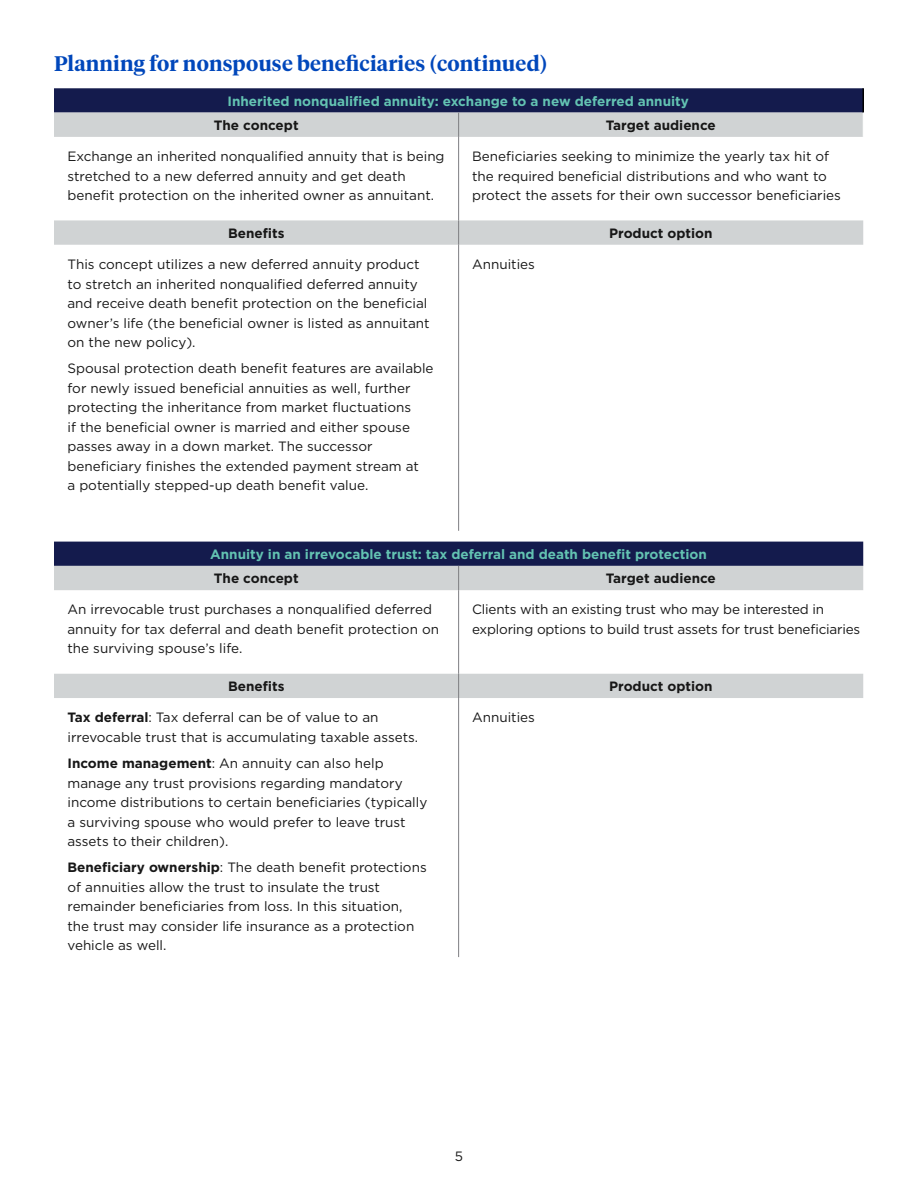
<style>
.page{position:relative;width:918px;height:1188px;background:#fff}
.page>*{position:absolute;margin:0;border:0;box-sizing:border-box;transform-origin:0 0}
.t1{font:600 21px "Tiempos Headline";letter-spacing:.01em;color:#0047bb}
.Body_copy{font:13.5px/19.5px "Gotham";color:#171717}
.Body_copy-2{font:700 13.5px "Gotham";color:#63c3b2}
.Body_copy-3{font:700 13.5px "Gotham";color:#171717}
.s1{font-weight:700}
</style>
<div class="page">
<svg style="left:54px;top:88px;width:808px;height:25px;background:#1b2252"></svg>
<svg style="left:54px;top:113px;width:809px;height:585px"></svg>
<hr style="left:862px;top:88px;width:2px;height:25px;background:#000">
<svg style="left:458px;top:113px;width:1px;height:24px"></svg>
<hr style="left:458px;top:137px;width:1px;height:83px;background:#7e7e82">
<svg style="left:458px;top:220px;width:1px;height:25px"></svg>
<hr style="left:458px;top:245px;width:1px;height:286px;background:#7e7e82">
<svg style="left:458px;top:566px;width:1px;height:24px"></svg>
<hr style="left:458px;top:590px;width:1px;height:84px;background:#7e7e82">
<svg style="left:458px;top:674px;width:1px;height:24px"></svg>
<hr style="left:458px;top:698px;width:1px;height:259px;background:#7e7e82">
<h2 class="t1" style="left:54px;top:49px;width:495px">Planning for nonspouse beneficiaries (continued)</h2>
<p class="Body_copy-2" style="left:228px;top:92px;width:463px">Inherited nonqualified annuity: exchange to a new deferred annuity</p>
<p class="Body_copy-3" style="left:214px;top:116px;width:86px">The concept</p>
<p class="Body_copy-3" style="left:606px;top:116px;width:111px">Target audience</p>
<p class="Body_copy" style="left:68px;top:146px;width:379px">Exchange an inherited nonqualified annuity that is being stretched to a new deferred annuity and get death benefit protection on the inherited owner as annuitant.</p>
<p class="Body_copy" style="left:472px;top:146px;width:370px">Beneficiaries seeking to minimize the yearly tax hit of the required beneficial distributions and who want to protect the assets for their own successor beneficiaries</p>
<p class="Body_copy-3" style="left:228px;top:224px;width:58px">Benefits</p>
<p class="Body_copy-3" style="left:609px;top:224px;width:105px">Product option</p>
<p class="Body_copy" style="left:68px;top:254px;width:364px">This concept utilizes a new deferred annuity product to stretch an inherited nonqualified deferred annuity and receive death benefit protection on the beneficial owner’s life (the beneficial owner is listed as annuitant on the new policy).</p>
<p class="Body_copy" style="left:68px;top:358px;width:368px">Spousal protection death benefit features are available for newly issued beneficial annuities as well, further protecting the inheritance from market fluctuations<br>if the beneficial owner is married and either spouse passes away in a down market. The successor beneficiary finishes the extended payment stream at<br>a potentially stepped-up death benefit value.</p>
<p class="Body_copy" style="left:472px;top:254px;width:64px">Annuities</p>
<p class="Body_copy-2" style="left:210px;top:545px;width:498px">Annuity in an irrevocable trust: tax deferral and death benefit protection</p>
<p class="Body_copy-3" style="left:214px;top:570px;width:86px">The concept</p>
<p class="Body_copy-3" style="left:606px;top:570px;width:111px">Target audience</p>
<p class="Body_copy" style="left:68px;top:600px;width:373px">An irrevocable trust purchases a nonqualified deferred annuity for tax deferral and death benefit protection on the surviving spouse’s life.</p>
<p class="Body_copy" style="left:472px;top:600px;width:390px">Clients with an existing trust who may be interested in exploring options to build trust assets for trust beneficiaries</p>
<p class="Body_copy-3" style="left:228px;top:678px;width:58px">Benefits</p>
<p class="Body_copy-3" style="left:609px;top:678px;width:105px">Product option</p>
<p class="Body_copy" style="left:68px;top:708px;width:352px"><span class="s1">Tax deferral</span>: Tax deferral can be of value to an irrevocable trust that is accumulating taxable assets.</p>
<p class="Body_copy" style="left:68px;top:753px;width:361px"><span class="s1">Income management</span>: An annuity can also help manage any trust provisions regarding mandatory income distributions to certain beneficiaries (typically a surviving spouse who would prefer to leave trust assets to their children).</p>
<p class="Body_copy" style="left:68px;top:858px;width:361px"><span class="s1">Beneficiary ownership</span>: The death benefit protections of annuities allow the trust to insulate the trust remainder beneficiaries from loss. In this situation, the trust may consider life insurance as a protection vehicle as well.</p>
<p class="Body_copy" style="left:472px;top:708px;width:64px">Annuities</p>
<p class="Body_copy" style="left:455px;top:1146px;width:10px">5</p>
</div>
